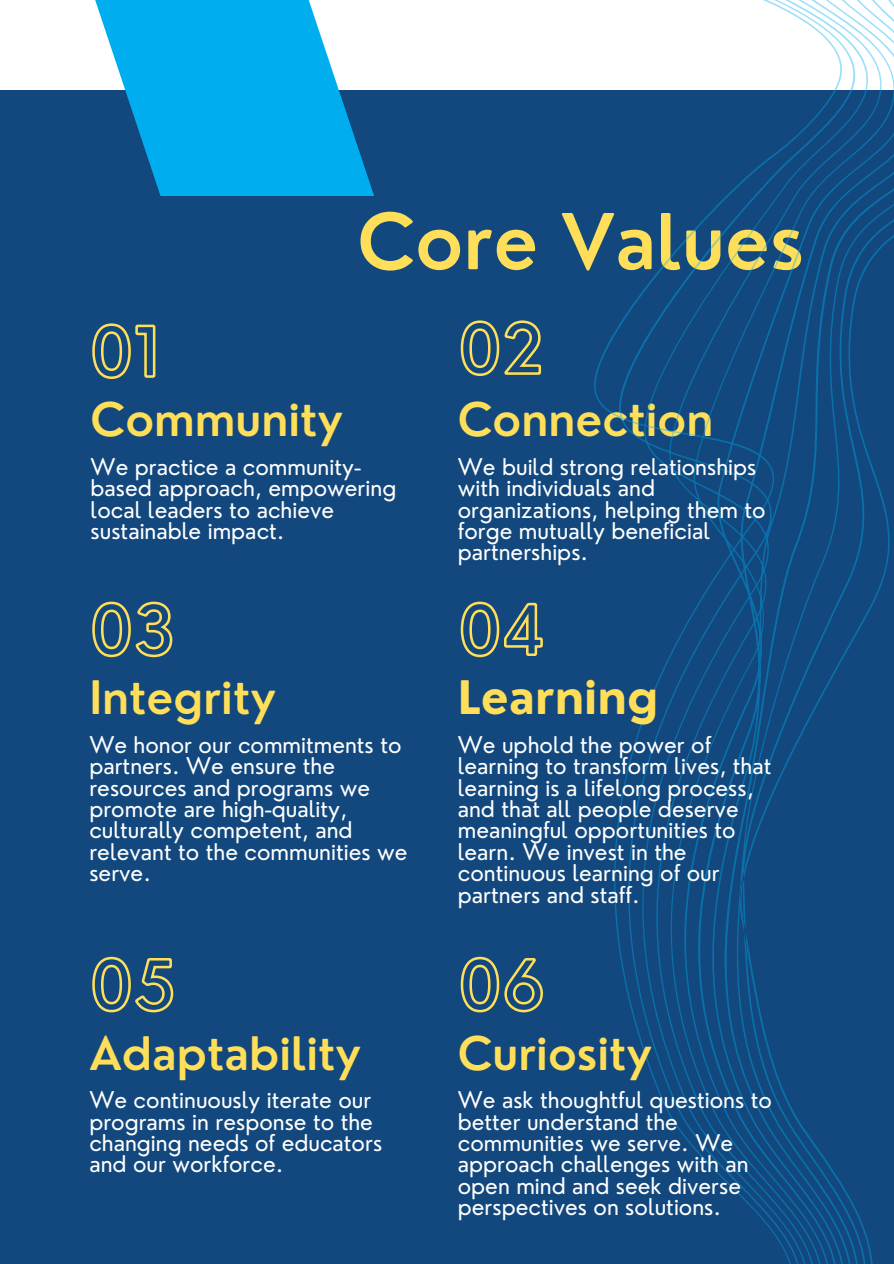
<style>
.page{position:relative;width:894px;height:1264px;background:#fff}
.page>*{position:absolute;margin:0;border:0;box-sizing:border-box;transform-origin:0 0}
.t1{font:600 75px "Nourd";color:#ffde59}
.t2{font:600 45px "Nourd";color:#ffde59}
.t3{font:700 45px "Nourd";color:#ffde59}
.t4{font:22.5px/21.3px "Nourd";color:#fff}
</style>
<div class="page">
<div style="left:0;top:0;width:893px;height:1263px;background:#12487d"></div>
<div style="left:0;top:0;width:893px;height:89px;background:#fff"></div>
<svg style="left:90px;top:0;width:284px;height:196px;fill:#00aeef"></svg>
<svg style="left:593px;top:0;width:300px;height:1263px"></svg>
<svg style="left:460px;top:320px;width:82px;height:56px"></svg>
<svg style="left:92px;top:601px;width:81px;height:57px"></svg>
<svg style="left:460px;top:601px;width:83px;height:57px"></svg>
<svg style="left:92px;top:323px;width:64px;height:56px"></svg>
<svg style="left:92px;top:956px;width:82px;height:57px"></svg>
<svg style="left:460px;top:956px;width:83px;height:57px"></svg>
<p class="t1" style="left:357px;top:194px;width:448px">Core Values</p>
<p class="t2" style="left:91px;top:391px;width:254px">Community</p>
<p class="t4" style="left:91px;top:455px;width:307px">We practice a community&shy;based approach, empowering local leaders to achieve sustainable impact.</p>
<h2 class="t4" style="left:457px;top:455px;width:309px">We build strong relationships with individuals and organizations, helping them to forge mutually beneficial partnerships.</h2>
<h1 class="t2" style="left:457px;top:391px;width:257px">Connection</h1>
<p class="t2" style="left:89px;top:669px;width:188px">Integrity</p>
<p class="t3" style="left:457px;top:669px;width:202px">Learning</p>
<h2 class="t4" style="left:89px;top:733px;width:319px">We honor our commitments to partners. We ensure the resources and programs we promote are high-quality, culturally competent, and relevant to the communities we serve.</h2>
<p class="t4" style="left:457px;top:733px;width:315px">We uphold the power of learning to transform lives, that learning is a lifelong process, and that all people deserve meaningful opportunities to learn. We invest in the continuous learning of our partners and staff.</p>
<p class="t2" style="left:89px;top:1024px;width:273px">Adaptability</p>
<p class="t2" style="left:457px;top:1024px;width:196px">Curiosity</p>
<h2 class="t4" style="left:89px;top:1088px;width:294px">We continuously iterate our programs in response to the changing needs of educators and our workforce.</h2>
<p class="t4" style="left:457px;top:1088px;width:315px">We ask thoughtful questions to better understand the communities we serve. We approach challenges with an open mind and seek diverse perspectives on solutions.</p>
</div>
